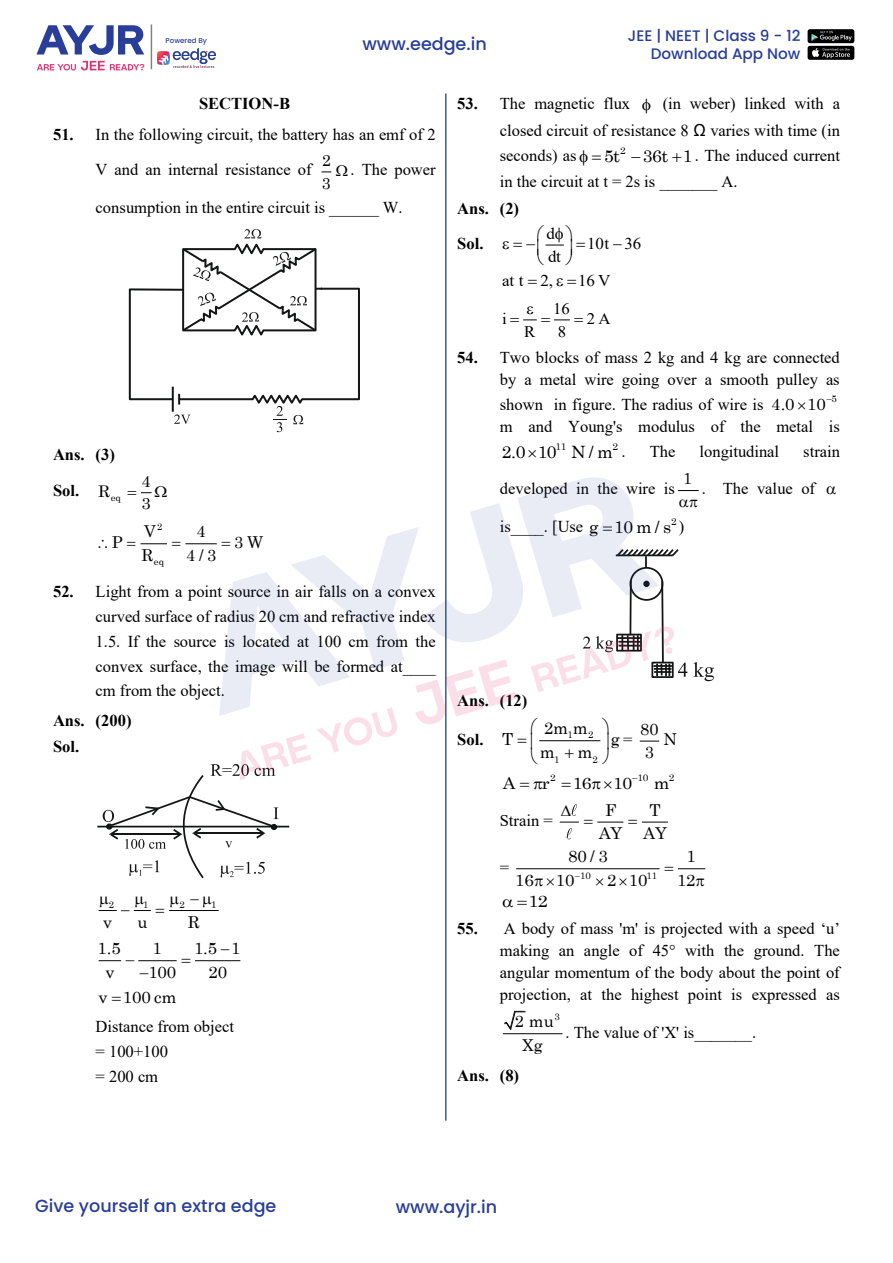
<style>
.page{position:relative;width:893px;height:1263px;background:#fff}
.page>*{position:absolute;margin:0;border:0;box-sizing:border-box;transform-origin:0 0}
.t1{font:500 17.55px "Poppins";color:#283e98}
.t2{font:16.95px "Century Schoolbook";color:#000;scale:1.04 1}
.t3{font:16.95px "Century Schoolbook";color:#000}
.t4{font:16.65px "Century Schoolbook";color:#000}
.t5{font:16.5px/24.9px "Times";color:#000}
.t6{font:700 16.5px/36px "Times";color:#000}
.t7{font:16.5px "Times New Roman";letter-spacing:-.01em;color:#000}
.t8{font:16.35px/23.2px "Century Schoolbook";letter-spacing:-.01em;color:#000;text-align:center}
.t9{font:16.35px "Times New Roman";color:#000;scale:1.04 1}
.t10{font:16.35px "Century Schoolbook";letter-spacing:-.01em;color:#000;scale:1.07 1}
.t11{font:16.35px "Century Schoolbook";letter-spacing:-.01em;color:#000;scale:1.11 1}
.t12{font:16.05px "Times New Roman";color:#000;scale:1.04 1}
.t13{font:16.05px/22.8px "Century Schoolbook";color:#000}
.t14{font:16.05px "Century Schoolbook";color:#000;scale:1.04 1}
.t15{font:500 15.15px/18.3px "Poppins";color:#283e98;text-align:right}
.t16{font:9.9px "Century Schoolbook";color:#000;scale:1.04 1}
.t17{font:9.9px "Century Schoolbook";color:#000}
.t18{font:9.6px "Century Schoolbook";color:#000}
.t19{font:9.45px "Century Schoolbook";letter-spacing:-.01em;color:#000}
.t20{font:9.45px "Century Schoolbook";letter-spacing:-.01em;color:#000;scale:1.07 1}
.t21{font:9.3px "Century Schoolbook";color:#000;scale:1.04 1}
.t22{font:500 7.05px "Poppins";color:#283e98}
.s1{font-weight:700}
.s2{font-family:"Arial"}
.s3{font-family:"Century Schoolbook";font-size:16.95px}
.s4{font-family:"Times";font-size:16.5px}
.s5{font-family:"Century Schoolbook";font-size:17.1px}
</style>
<div class="page">
<hr style="left:445px;top:94px;width:2px;height:1027px;background:#385d8a">
<svg style="left:128px;top:229px;width:232px;height:203px"></svg>
<hr style="left:97px;top:826px;width:192px;height:1px;background:#141515">
<hr style="left:169px;top:910px;width:50px;height:1px;background:#000">
<hr style="left:138px;top:960px;width:39px;height:1px;background:#000">
<hr style="left:195px;top:960px;width:45px;height:1px;background:#000">
<svg style="left:504px;top:1011px;width:21px;height:18px"></svg>
<hr style="left:503px;top:1033px;width:59px;height:1px;background:#000">
<img style="left:807px;top:29px;width:48px;height:31px">
<svg style="left:36px;top:25px;width:108px;height:30px"></svg>
<svg style="left:37px;top:61px;width:107px;height:10px"></svg>
<hr style="left:151px;top:24px;width:1px;height:45px;background:#050504">
<img style="left:158px;top:49px;width:58px;height:18px">
<svg style="left:322px;top:171px;width:10px;height:2px"></svg>
<svg style="left:99px;top:910px;width:52px;height:1px"></svg>
<svg style="left:99px;top:960px;width:23px;height:1px"></svg>
<svg style="left:523px;top:319px;width:47px;height:2px"></svg>
<svg style="left:545px;top:244px;width:19px;height:2px"></svg>
<svg style="left:99px;top:477px;width:615px;height:409px"></svg>
<p class="t22" style="left:166px;top:37px;width:43px">Powered By</p>
<p class="t1" style="left:362px;top:34px;width:126px">www.eedge.in</p>
<p class="t15" style="left:628px;top:26px;width:174px">JEE | NEET | Class 9 - 12<br>Download App Now</p>
<p class="t6" style="left:199px;top:86px;width:93px">SECTION-B</p>
<p class="t5" style="left:96px;top:116px;width:342px;line-height:35.8px;text-indent:-43px"><span class="s1">51.</span> In the following circuit, the battery has an emf of 2<br>V and an internal resistance of</p>
<p class="t13" style="left:322px;top:147px;width:10px">2<br>3</p>
<p class="t5" style="left:351px;top:157px;width:87px">. The power</p>
<p class="t5" style="left:96px;top:195px;width:309px">consumption in the entire circuit is ______ W.</p>
<p class="t6" style="left:53px;top:436px;width:63px">Ans. (3)<br>Sol.</p>
<p class="t21" style="left:111px;top:490px;width:11px">eq</p>
<p class="t14" style="left:98px;top:477px;width:13px">R</p>
<p class="t14" style="left:142px;top:467px;width:10px">4</p>
<p class="t14" style="left:142px;top:490px;width:10px">3</p>
<p class="t19" style="left:157px;top:519px;width:7px">2</p>
<p class="t19" style="left:154px;top:554px;width:12px">eq</p>
<p class="t8" style="left:144px;top:519px;width:13px">V</p>
<p class="t8" style="left:196px;top:519px;width:11px">4</p>
<p class="t8" style="left:112px;top:529px;width:12px">P</p>
<p class="t8" style="left:234px;top:529px;width:31px">3W</p>
<p class="t8" style="left:141px;top:542px;width:13px">R</p>
<p class="t8" style="left:186px;top:542px;width:32px">4/3</p>
<p class="t5" style="left:96px;top:578px;width:342px;text-align:justify;text-indent:-43px"><span class="s1">52.</span> Light from a point source in air falls on a convex curved surface of radius 20 cm and refractive index 1.5. If the source is located at 100 cm from the convex surface, the image will be formed at____ cm from the object.</p>
<p class="t6" style="left:53px;top:708px;width:80px;line-height:25.5px">Ans. (200)<br>Sol.</p>
<p class="t19" style="left:109px;top:897px;width:7px">2</p>
<p class="t19" style="left:143px;top:897px;width:7px">1</p>
<p class="t19" style="left:179px;top:897px;width:7px">2</p>
<p class="t19" style="left:211px;top:897px;width:7px">1</p>
<p class="t8" style="left:103px;top:908px;width:10px">v</p>
<p class="t8" style="left:137px;top:908px;width:12px">u</p>
<p class="t8" style="left:188px;top:908px;width:13px">R</p>
<p class="t8" style="left:98px;top:935px;width:25px">1.5</p>
<p class="t8" style="left:152px;top:935px;width:11px">1</p>
<p class="t8" style="left:194px;top:935px;width:48px">1.5 1</p>
<p class="t8" style="left:105px;top:959px;width:11px">v</p>
<p class="t8" style="left:148px;top:959px;width:29px">100</p>
<p class="t8" style="left:208px;top:959px;width:20px">20</p>
<p class="t8" style="left:98px;top:984px;width:80px">v 100 cm</p>
<p class="t5" style="left:96px;top:1013px;width:140px">Distance from object = 100+100<br>= 200 cm</p>
<p class="t5" style="left:457px;top:91px;width:174px"><span class="s1">53.</span> The magnetic flux</p>
<p class="t5" style="left:500px;top:90px;width:342px;line-height:26px;text-align:justify;text-indent:163px">(in weber) linked with a closed circuit of resistance 8 <span class="s2">Ω</span> varies with time (in seconds) as</p>
<p class="t17" style="left:620px;top:142px;width:7px">2</p>
<p class="t5" style="left:500px;top:142px;width:342px;line-height:25.8px;text-indent:143px"><span class="s3">36t 1</span>. The induced current in the circuit at t = 2s is _______ A.</p>
<p class="t6" style="left:457px;top:190px;width:63px;line-height:35.2px">Ans. (2)<br>Sol.</p>
<p class="t3" style="left:604px;top:141px;width:17px">5t</p>
<p class="t7" style="left:546px;top:222px;width:10px">d</p>
<p class="t7" style="left:587px;top:232px;width:55px">10t 36</p>
<p class="t7" style="left:548px;top:245px;width:14px">dt</p>
<p class="t9" style="left:502px;top:269px;width:50px">at t 2,</p>
<p class="t9" style="left:578px;top:269px;width:33px">16V</p>
<p class="t12" style="left:553px;top:297px;width:17px">16</p>
<p class="t12" style="left:502px;top:307px;width:6px">i</p>
<p class="t12" style="left:587px;top:307px;width:24px">2A</p>
<p class="t12" style="left:524px;top:320px;width:12px">R</p>
<p class="t12" style="left:558px;top:320px;width:10px">8</p>
<p class="t5" style="left:457px;top:346px;width:384px;line-height:21.9px;text-align:right"><span class="s1">54.</span> Two blocks of mass 2 kg and 4 kg are connected by a metal wire going over a smooth pulley as</p>
<p class="t5" style="left:500px;top:391px;width:265px">shown in figure. The radius of wire is</p>
<p class="t19" style="left:832px;top:391px;width:7px">5</p>
<p class="t8" style="left:771px;top:391px;width:56px">4.0 10</p>
<p class="t5" style="left:500px;top:414px;width:342px">m and Young's modulus of the metal is</p>
<p class="t16" style="left:555px;top:438px;width:12px">11</p>
<p class="t16" style="left:612px;top:438px;width:7px">2</p>
<p class="t2" style="left:502px;top:437px;width:120px">2.0 10 N/m <span class="s4">.</span></p>
<p class="t5" style="left:650px;top:439px;width:27px">The</p>
<p class="t5" style="left:699px;top:439px;width:81px">longitudinal</p>
<p class="t5" style="left:803px;top:439px;width:38px">strain</p>
<p class="t5" style="left:500px;top:476px;width:177px">developed in the wire is</p>
<p class="t13" style="left:683px;top:466px;width:10px">1</p>
<p class="t5" style="left:702px;top:475px;width:115px">. The value of</p>
<p class="t17" style="left:671px;top:513px;width:7px">2</p>
<p class="t5" style="left:500px;top:514px;width:186px">is____. [Use <span class="s5">g 10 m / s</span> )</p>
<p class="t6" style="left:457px;top:682px;width:72px">Ans. (12)</p>
<p class="t6" style="left:457px;top:721px;width:28px">Sol.</p>
<p class="t18" style="left:567px;top:727px;width:7px">1</p>
<p class="t18" style="left:588px;top:727px;width:7px">2</p>
<p class="t18" style="left:554px;top:751px;width:7px">1</p>
<p class="t18" style="left:593px;top:751px;width:7px">2</p>
<p class="t4" style="left:544px;top:714px;width:45px">2m m</p>
<p class="t4" style="left:502px;top:725px;width:13px">T</p>
<p class="t4" style="left:611px;top:725px;width:23px">g<span class="s4">=</span></p>
<p class="t4" style="left:540px;top:738px;width:16px">m</p>
<p class="t4" style="left:577px;top:738px;width:16px">m</p>
<p class="t8" style="left:640px;top:716px;width:20px">80</p>
<p class="t8" style="left:664px;top:726px;width:15px">N</p>
<p class="t8" style="left:645px;top:739px;width:11px">3</p>
<p class="t20" style="left:550px;top:770px;width:7px">2</p>
<p class="t20" style="left:638px;top:770px;width:12px">10</p>
<p class="t20" style="left:669px;top:770px;width:7px">2</p>
<p class="t10" style="left:503px;top:769px;width:13px">A</p>
<p class="t10" style="left:542px;top:769px;width:9px">r</p>
<p class="t10" style="left:573px;top:769px;width:19px">16</p>
<p class="t10" style="left:613px;top:769px;width:19px">10</p>
<p class="t10" style="left:654px;top:769px;width:16px">m</p>
<p class="t5" style="left:500px;top:807px;width:55px">Strain =</p>
<p class="t8" style="left:605px;top:797px;width:13px">F</p>
<p class="t8" style="left:649px;top:797px;width:13px">T</p>
<p class="t8" style="left:599px;top:820px;width:25px">AY</p>
<p class="t8" style="left:643px;top:820px;width:25px">AY</p>
<p class="t5" style="left:500px;top:854px;width:11px">=</p>
<p class="t8" style="left:568px;top:843px;width:41px">80/3</p>
<p class="t8" style="left:686px;top:843px;width:11px">1</p>
<p class="t19" style="left:580px;top:867px;width:12px">10</p>
<p class="t19" style="left:647px;top:867px;width:12px">11</p>
<p class="t8" style="left:515px;top:867px;width:20px">16</p>
<p class="t8" style="left:556px;top:867px;width:20px">10</p>
<p class="t8" style="left:607px;top:867px;width:42px">2 10</p>
<p class="t8" style="left:677px;top:867px;width:20px">12</p>
<p class="t11" style="left:529px;top:888px;width:19px">12</p>
<p class="t5" style="left:500px;top:917px;width:342px;line-height:21.8px;text-align:justify;text-indent:-42px"><span class="s1">55.</span> A body of mass 'm' is projected with a speed ‘u’ making an angle of 45° with the ground. The angular momentum of the body about the point of projection, at the highest point is expressed as</p>
<p class="t19" style="left:554px;top:1009px;width:7px">3</p>
<p class="t8" style="left:515px;top:1008px;width:41px">2 mu<br>Xg</p>
<p class="t5" style="left:565px;top:1020px;width:192px">. The value of 'X' is_______.</p>
<p class="t6" style="left:457px;top:1057px;width:63px">Ans. (8)</p>
<p class="t1" style="left:35px;top:1195px;width:243px">Give yourself an extra edge</p>
<p class="t1" style="left:396px;top:1196px;width:103px">www.ayjr.in</p>
</div>
